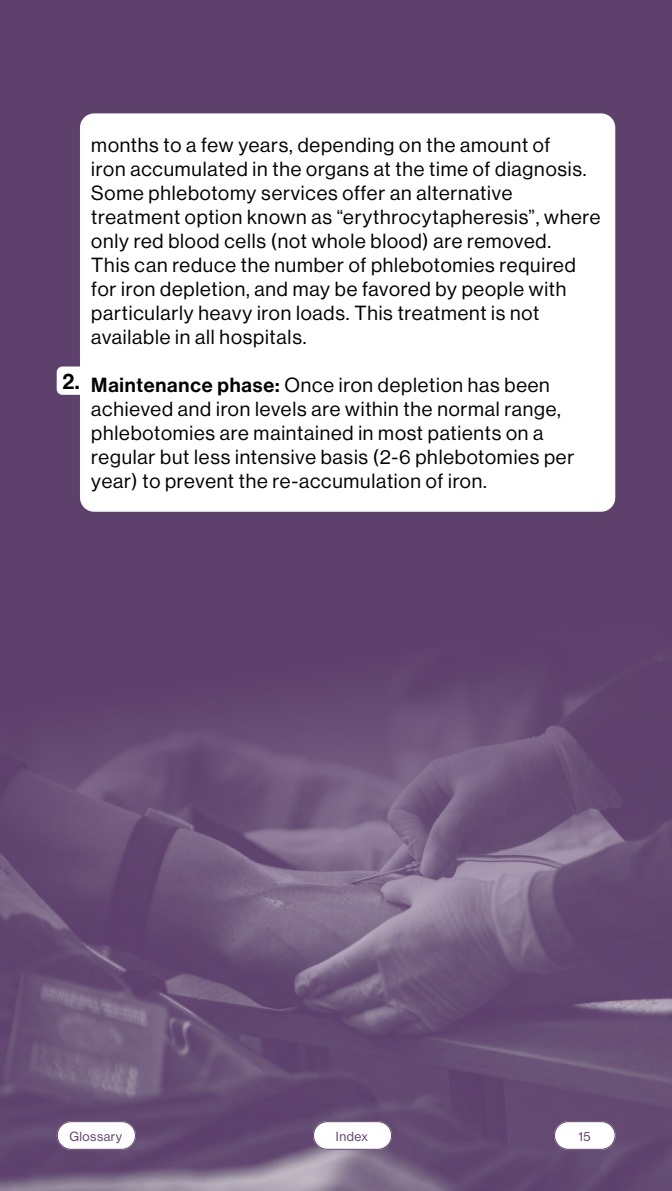
<style>
.page{position:relative;width:672px;height:1191px;background:#fff}
.page>*{position:absolute;margin:0;border:0;box-sizing:border-box;transform-origin:0 0}
.t1{font:22px "N Haas Grotesk DS Pro 65 Md";color:#000}
.t2{font:20px/24px "N Haas Grotesk DS Pro 55 Rg";letter-spacing:.04em;color:#020203}
.t3{font:13px "N Haas Grotesk DS Pro 55 Rg";letter-spacing:.04em;color:#5e406b}
.s1{font-family:"N Haas Grotesk DS Pro 65 Md"}
</style>
<div class="page">
<div style="left:0;top:0;width:672px;height:629px;background:#5d406c"></div>
<img style="left:0;top:629px;width:672px;height:562px">
<div style="left:80px;top:113px;width:535px;height:399px;background:#fff;border-radius:14px"></div>
<div style="left:57px;top:366px;width:28px;height:29px;background:#fff;border-radius:6px"></div>
<div style="left:313px;top:1121px;width:79px;height:28px;background:#fff;border-radius:14px"></div>
<div style="left:313px;top:1121px;width:79px;height:28px;border:1px solid #5e406b;border-radius:14px"></div>
<div style="left:57px;top:1121px;width:78px;height:28px;background:#fff;border-radius:14px"></div>
<div style="left:57px;top:1121px;width:79px;height:28px;border:1px solid #5e406b;border-radius:14px"></div>
<div style="left:554px;top:1121px;width:61px;height:28px;background:#fff;border-radius:14px"></div>
<div style="left:554px;top:1121px;width:61px;height:28px;border:1px solid #5e406b;border-radius:14px"></div>
<p class="t1" style="left:62px;top:369px;width:19px">2.</p>
<p class="t2" style="left:91px;top:133px;width:511px">months to a few years, depending on the amount of<br>iron accumulated in the organs at the time of diagnosis.<br>Some phlebotomy services offer an alternative treatment option known as “erythrocytapheresis”, where only red blood cells (not whole blood) are removed.<br>This can reduce the number of phlebotomies required for iron depletion, and may be favored by people with particularly heavy iron loads. This treatment is not available in all hospitals.</p>
<p class="t2" style="left:91px;top:373px;width:484px"><span class="s1">Maintenance phase:</span> Once iron depletion has been achieved and iron levels are within the normal range, phlebotomies are maintained in most patients on a regular but less intensive basis (2-6 phlebotomies per year) to prevent the re-accumulation of iron.</p>
<p class="t3" style="left:69px;top:1128px;width:54px">Glossary</p>
<p class="t3" style="left:336px;top:1128px;width:34px">Index</p>
<p class="t3" style="left:578px;top:1128px;width:14px">15</p>
</div>
